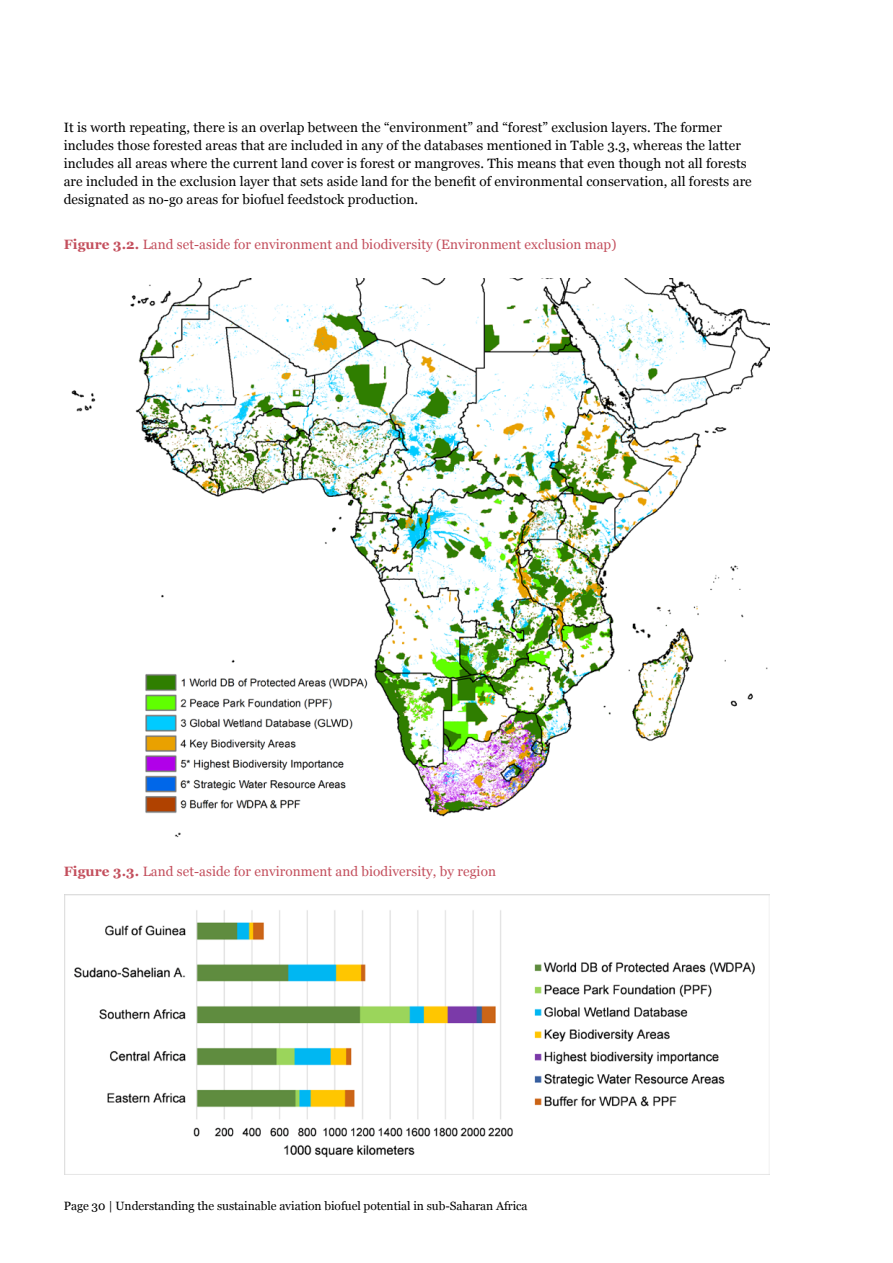
<style>
.page{position:relative;width:893px;height:1263px;background:#fff}
.page>*{position:absolute;margin:0;border:0;box-sizing:border-box;transform-origin:0 0}
.t1{font:13.5px/18px "Georgia";letter-spacing:.005em;color:#000}
.t2{font:13.5px "Georgia";letter-spacing:.005em;color:#c34e5c}
.t3{font:12px "Georgia";letter-spacing:-.005em;color:#000}
.s1{font-weight:700}
</style>
<div class="page">
<img style="left:71px;top:279px;width:698px;height:559px">
<img style="left:65px;top:894px;width:705px;height:281px">
<p class="t1" style="left:64px;top:119px;width:689px">It is worth repeating, there is an overlap between the “environment” and “forest” exclusion layers. The former includes those forested areas that are included in any of the databases mentioned in Table 3.3, whereas the latter includes all areas where the current land cover is forest or mangroves. This means that even though not all forests are included in the exclusion layer that sets aside land for the benefit of environmental conservation, all forests are designated as no-go areas for biofuel feedstock production.</p>
<p class="t2" style="left:64px;top:237px;width:554px"><span class="s1">Figure 3.2.</span> Land set-aside for environment and biodiversity (Environment exclusion map)</p>
<p class="t2" style="left:64px;top:863px;width:434px"><span class="s1">Figure 3.3.</span> Land set-aside for environment and biodiversity, by region</p>
<p class="t3" style="left:64px;top:1199px;width:465px">Page 30 | Understanding the sustainable aviation biofuel potential in sub-Saharan Africa</p>
</div>
